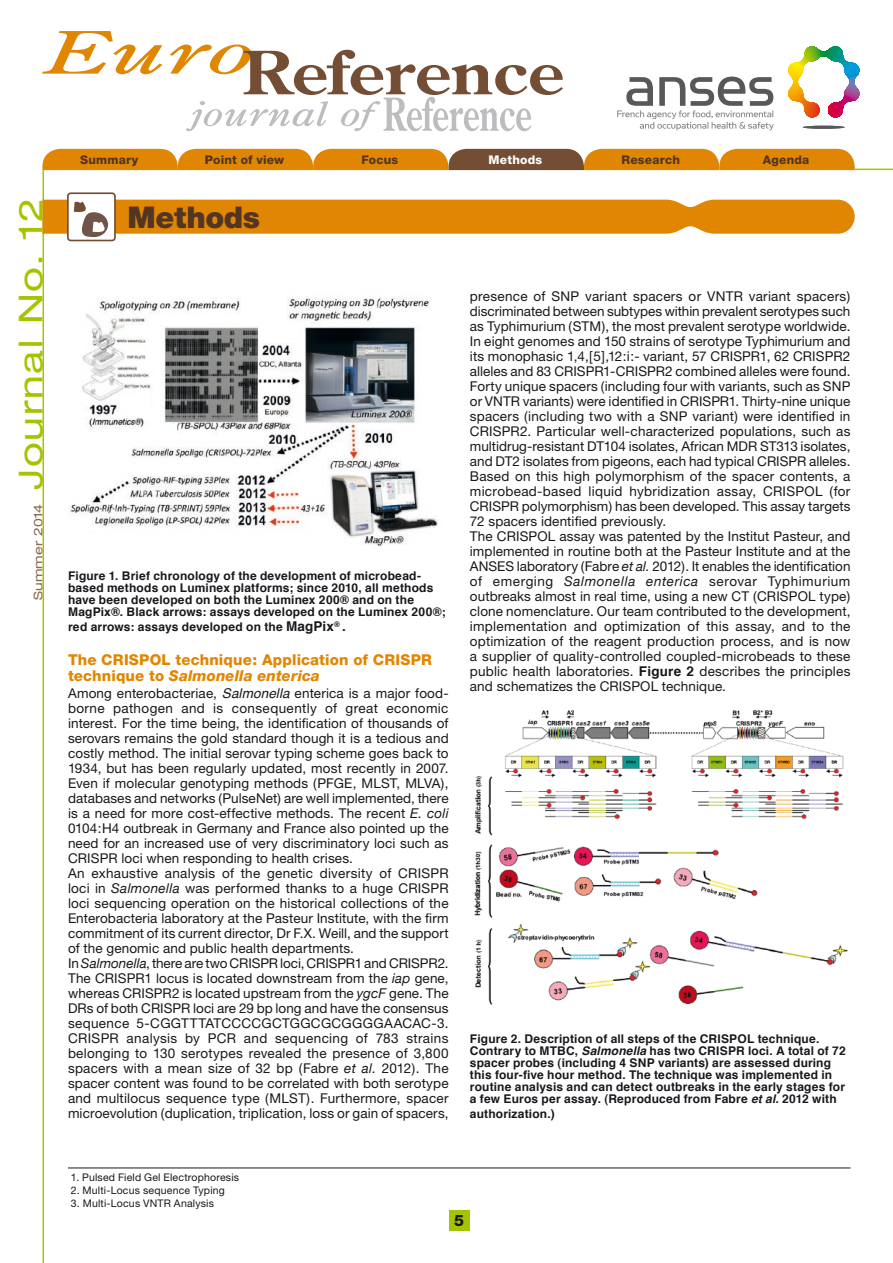
<style>
.page{position:relative;width:893px;height:1263px;background:#fff}
.page>*{position:absolute;margin:0;border:0;box-sizing:border-box;transform-origin:0 0}
.t1{font:expanded 33px "Helvetica Neue";letter-spacing:.05em;color:#a5c400;scale:1.1 1}
.t2{font:900 30px "Helvetica Neue";letter-spacing:-.015em;color:#523522}
.t3{font:800 15.75px "Helvetica Neue";color:#1a171c}
.t4{font:800 15px/15.8px "Helvetica Neue";letter-spacing:.01em;color:#e18602}
.t5{font:13.5px/15px "Helvetica Neue";letter-spacing:.01em;color:#1a171c}
.t6{font:700 12px/12px "Helvetica";letter-spacing:.015em;color:#1a171c}
.t7{font:800 12px "Helvetica Neue";letter-spacing:.02em;color:#523522}
.t8{font:expanded 12px "Helvetica Neue";letter-spacing:.02em;color:#8d6950;scale:1.1 1}
.t9{font:800 12px "Helvetica Neue";letter-spacing:.02em;color:#fff}
.t10{font:10.5px "Helvetica Neue";letter-spacing:.015em;color:#1a171c}
.s1{font-size:13.5px}
.s2{font-style:italic}
.s3{font-family:"Helvetica";font-style:italic}
.s4{font-family:"Helvetica";font-weight:700}
</style>
<div class="page">
<div style="left:449px;top:1210px;width:20px;height:21px;background:#a5c400"></div>
<svg style="left:42px;top:31px;width:120px;height:43px"></svg>
<svg style="left:170px;top:45px;width:393px;height:86px"></svg>
<svg style="left:788px;top:46px;width:72px;height:72px"></svg>
<hr style="left:822px;top:82px;width:3px;height:36px;background:#e2001a">
<hr style="left:803px;top:126px;width:42px;height:3px;background:#58585a;border-radius:50%">
<svg style="left:617px;top:77px;width:157px;height:54px"></svg>
<hr style="left:855px;top:169px;width:38px;height:1px;background:#a5c400">
<hr style="left:43px;top:170px;width:1px;height:1093px;background:#a5c400">
<div style="left:67px;top:192px;width:49px;height:49px;border:2px solid #744d35;border-radius:3px"></div>
<svg style="left:43px;top:200px;width:812px;height:37px"></svg>
<svg style="left:42px;top:149px;width:813px;height:21px"></svg>
<hr style="left:68px;top:1167px;width:782px;height:1px;background:#1a171c">
<img style="left:474px;top:710px;width:374px;height:295px">
<img style="left:69px;top:297px;width:369px;height:249px">
<p class="t7" style="left:80px;top:153px;width:60px">Summary</p>
<p class="t7" style="left:205px;top:153px;width:81px">Point of view</p>
<p class="t7" style="left:362px;top:153px;width:38px">Focus</p>
<p class="t9" style="left:489px;top:153px;width:55px">Methods</p>
<p class="t7" style="left:621px;top:153px;width:60px">Research</p>
<p class="t7" style="left:763px;top:153px;width:48px">Agenda</p>
<h1 class="t1" style="left:11px;top:490px;width:267px;rotate:-90deg">Journal No. 12</h1>
<h2 class="t2" style="left:128px;top:199px;width:134px">Methods</h2>
<p class="t8" style="left:31px;top:600px;width:89px;rotate:-90deg">Summer 2014</p>
<p class="t6" style="left:68px;top:570px;width:379px">Figure 1. Brief chronology of the development of microbead&shy;based methods on Luminex platforms; since 2010, all methods have been developed on both the Luminex 200® and on the MagPix®. Black arrows: assays developed on the Luminex 200®;</p>
<p class="t6" style="left:68px;top:621px;width:279px">red arrows: assays developed on the <span class="s1">MagPix</span><sup>®</sup> <span class="s1">.</span></p>
<p class="t4" style="left:68px;top:652px;width:365px">The CRISPOL technique: Application of CRISPR technique to <span class="s2">Salmonella enterica</span></p>
<p class="t5" style="left:68px;top:685px;width:382px">Among enterobacteriae, <span class="s3">Salmonella</span> enterica is a major food&shy;borne pathogen and is consequently of great economic interest. For the time being, the identification of thousands of serovars remains the gold standard though it is a tedious and costly method. The initial serovar typing scheme goes back to 1934, but has been regularly updated, most recently in 2007.<br>Even if molecular genotyping methods (PFGE, MLST, MLVA), databases and networks (PulseNet) are well implemented, there is a need for more cost-effective methods. The recent <span class="s2">E. coli </span>0104:H4 outbreak in Germany and France also pointed up the need for an increased use of very discriminatory loci such as CRISPR loci when responding to health crises.<br>An exhaustive analysis of the genetic diversity of CRISPR loci in <span class="s2">Salmonella</span> was performed thanks to a huge CRISPR loci sequencing operation on the historical collections of the Enterobacteria laboratory at the Pasteur Institute, with the firm commitment of its current director, Dr F.X. Weill, and the support of the genomic and public health departments.<br>In <span class="s2">Salmonella</span>, there are two CRISPR loci, CRISPR1 and CRISPR2.<br>The CRISPR1 locus is located downstream from the <span class="s2">iap</span> gene, whereas CRISPR2 is located upstream from the <span class="s2">ygcF</span> gene. The DRs of both CRISPR loci are 29 bp long and have the consensus sequence 5-CGGTTTATCCCCGCTGGCGCGGGGAACAC-3.<br>CRISPR analysis by PCR and sequencing of 783 strains belonging to 130 serotypes revealed the presence of 3,800 spacers with a mean size of 32 bp (Fabre <span class="s2">et al.</span> 2012). The spacer content was found to be correlated with both serotype and multilocus sequence type (MLST). Furthermore, spacer microevolution (duplication, triplication, loss or gain of spacers,</p>
<p class="t5" style="left:470px;top:288px;width:382px">presence of SNP variant spacers or VNTR variant spacers) discriminated between subtypes within prevalent serotypes such as Typhimurium (STM), the most prevalent serotype worldwide.<br>In eight genomes and 150 strains of serotype Typhimurium and its monophasic 1,4,[5],12:i:- variant, 57 CRISPR1, 62 CRISPR2 alleles and 83 CRISPR1-CRISPR2 combined alleles were found.<br>Forty unique spacers (including four with variants, such as SNP or VNTR variants) were identified in CRISPR1. Thirty-nine unique spacers (including two with a SNP variant) were identified in CRISPR2. Particular well-characterized populations, such as multidrug-resistant DT104 isolates, African MDR ST313 isolates, and DT2 isolates from pigeons, each had typical CRISPR alleles.<br>Based on this high polymorphism of the spacer contents, a microbead-based liquid hybridization assay, CRISPOL (for CRISPR polymorphism) has been developed. This assay targets 72 spacers identified previously.<br>The CRISPOL assay was patented by the Institut Pasteur, and implemented in routine both at the Pasteur Institute and at the ANSES laboratory (Fabre <span class="s2">et al.</span> 2012). It enables the identification of emerging <span class="s2">Salmonella enterica</span> serovar Typhimurium outbreaks almost in real time, using a new CT (CRISPOL type) clone nomenclature. Our team contributed to the development, implementation and optimization of this assay, and to the optimization of the reagent production process, and is now a supplier of quality-controlled coupled-microbeads to these public health laboratories. <span class="s4">Figure 2</span> describes the principles and schematizes the CRISPOL technique.</p>
<p class="t6" style="left:470px;top:1033px;width:377px">Figure 2. Description of all steps of the CRISPOL technique.<br>Contrary to MTBC, <span class="s2">Salmonella</span> has two CRISPR loci. A total of 72 spacer probes (including 4 SNP variants) are assessed during this four-five hour method. The technique was implemented in routine analysis and can detect outbreaks in the early stages for a few Euros per assay. (Reproduced from Fabre <span class="s2">et al.</span> 2012 with</p>
<p class="t6" style="left:470px;top:1108px;width:86px">authorization.)</p>
<p class="t10" style="left:71px;top:1171px;width:170px">1. Pulsed Field Gel Electrophoresis</p>
<p class="t10" style="left:71px;top:1184px;width:155px">2. Multi-Locus sequence Typing</p>
<p class="t10" style="left:71px;top:1197px;width:145px">3. Multi-Locus VNTR Analysis</p>
<p class="t3" style="left:454px;top:1211px;width:11px">5</p>
</div>
